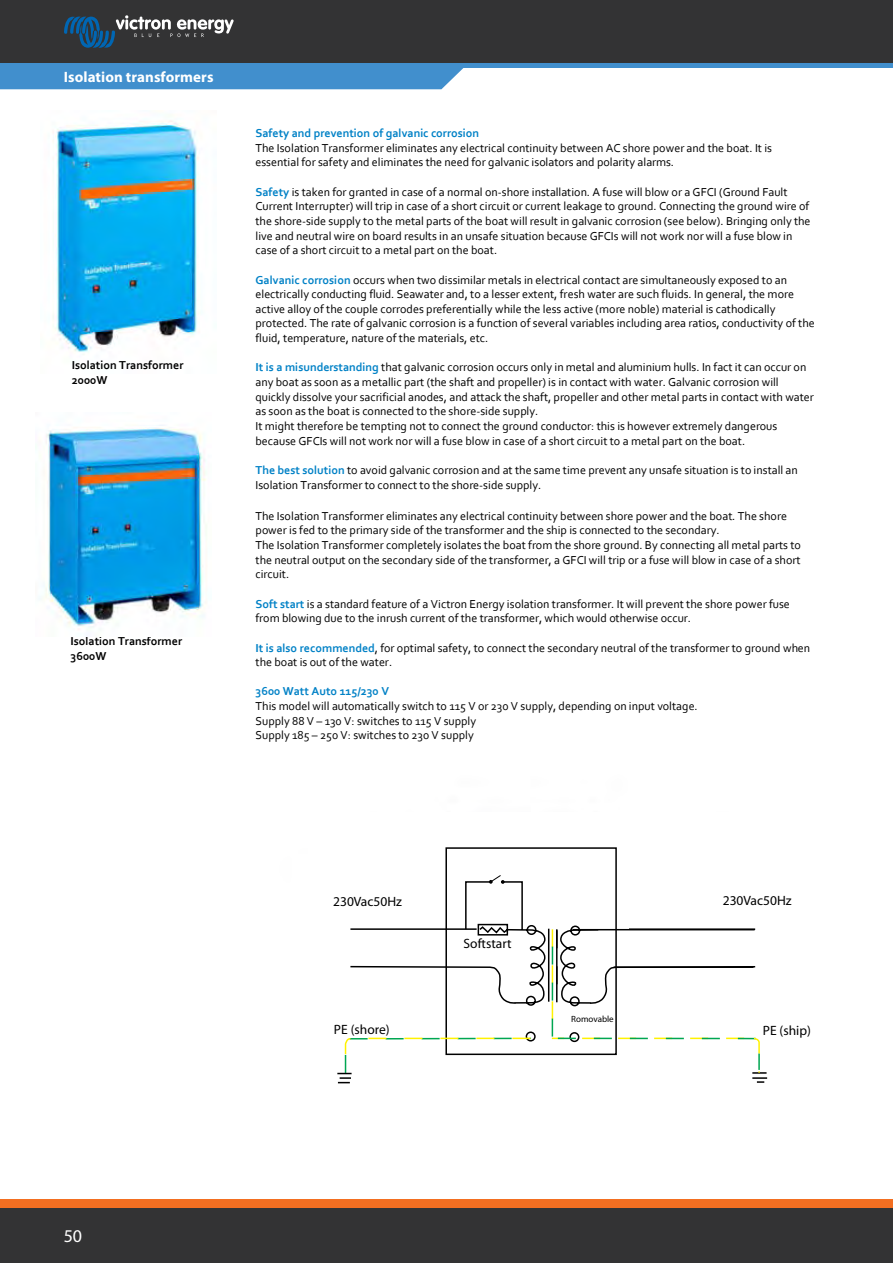
<style>
.page{position:relative;width:893px;height:1263px;background:#fff}
.page>*{position:absolute;margin:0;border:0;box-sizing:border-box;transform-origin:0 0}
.t1{font:18px "Myriad Pro";color:#fff}
.t2{font:700 15px "Myriad Pro";letter-spacing:.005em;color:#fff}
.t3{font:13.5px "Myriad";color:#000}
.t4{font:12px/14.5px "Corbel";color:#000}
.t5{font:700 12px "Corbel";letter-spacing:-.005em;color:#0081c6}
.t6{font:700 12px/15px "Corbel";letter-spacing:-.005em;color:#000}
.t7{font:9px "Myriad";color:#000}
.s1{font-weight:700;color:#0081c6}
</style>
<div class="page">
<div style="left:0;top:1208px;width:893px;height:55px;background:#333334"></div>
<div style="left:0;top:1199px;width:893px;height:9px;background:#f36f21"></div>
<div style="left:0;top:0;width:893px;height:64px;background:#333334"></div>
<svg style="left:64px;top:15px;width:170px;height:33px"></svg>
<hr style="left:0;top:64px;width:893px;height:4px;background:#418fcd">
<div style="left:0;top:68px;width:464px;height:21px;background:#418fcd"></div>
<img style="left:35px;top:425px;width:172px;height:203px">
<img style="left:53px;top:120px;width:146px;height:232px">
<svg style="left:337px;top:847px;width:430px;height:236px"></svg>
<p class="t2" style="left:64px;top:67px;width:151px">Isolation transformers</p>
<p class="t6" style="left:72px;top:357px;width:113px">Isolation Transformer<br>2000W</p>
<p class="t6" style="left:71px;top:633px;width:113px">Isolation Transformer<br>3600W</p>
<p class="t5" style="left:256px;top:126px;width:225px">Safety and prevention of galvanic corrosion</p>
<p class="t4" style="left:256px;top:140px;width:518px">The Isolation Transformer eliminates any electrical continuity between AC shore power and the boat. It is essential for safety and eliminates the need for galvanic isolators and polarity alarms.</p>
<p class="t4" style="left:256px;top:184px;width:557px"><span class="s1">Safety</span> is taken for granted in case of a normal on-shore installation. A fuse will blow or a GFCI (Ground Fault Current Interrupter) will trip in case of a short circuit or current leakage to ground. Connecting the ground wire of the shore-side supply to the metal parts of the boat will result in galvanic corrosion (see below). Bringing only the live and neutral wire on board results in an unsafe situation because GFCIs will not work nor will a fuse blow in case of a short circuit to a metal part on the boat.</p>
<p class="t4" style="left:256px;top:272px;width:561px"><span class="s1">Galvanic corrosion</span> occurs when two dissimilar metals in electrical contact are simultaneously exposed to an electrically conducting fluid. Seawater and, to a lesser extent, fresh water are such fluids. In general, the more active alloy of the couple corrodes preferentially while the less active (more noble) material is cathodically protected. The rate of galvanic corrosion is a function of several variables including area ratios, conductivity of the fluid, temperature, nature of the materials, etc.</p>
<p class="t4" style="left:256px;top:360px;width:560px"><span class="s1">It is a misunderstanding</span> that galvanic corrosion occurs only in metal and aluminium hulls. In fact it can occur on any boat as soon as a metallic part (the shaft and propeller) is in contact with water. Galvanic corrosion will quickly dissolve your sacrificial anodes, and attack the shaft, propeller and other metal parts in contact with water as soon as the boat is connected to the shore-side supply.<br>It might therefore be tempting not to connect the ground conductor: this is however extremely dangerous because GFCIs will not work nor will a fuse blow in case of a short circuit to a metal part on the boat.</p>
<p class="t4" style="left:256px;top:462px;width:544px"><span class="s1">The best solution</span> to avoid galvanic corrosion and at the same time prevent any unsafe situation is to install an<br>Isolation Transformer to connect to the shore-side supply.</p>
<p class="t4" style="left:256px;top:508px;width:547px">The Isolation Transformer eliminates any electrical continuity between shore power and the boat. The shore power is fed to the primary side of the transformer and the ship is connected to the secondary.<br>The Isolation Transformer completely isolates the boat from the shore ground. By connecting all metal parts to the neutral output on the secondary side of the transformer, a GFCI will trip or a fuse will blow in case of a short circuit.</p>
<p class="t4" style="left:256px;top:596px;width:536px"><span class="s1">Soft start</span> is a standard feature of a Victron Energy isolation transformer. It will prevent the shore power fuse from blowing due to the inrush current of the transformer, which would otherwise occur.</p>
<p class="t4" style="left:256px;top:640px;width:556px"><span class="s1">It is also recommended</span>, for optimal safety, to connect the secondary neutral of the transformer to ground when the boat is out of the water.</p>
<p class="t5" style="left:256px;top:684px;width:135px">3600 Watt Auto 115/230 V</p>
<p class="t4" style="left:256px;top:698px;width:444px">This model will automatically switch to 115 V or 230 V supply, depending on input voltage.<br>Supply 88 V – 130 V: switches to 115 V supply<br>Supply 185 – 250 V: switches to 230 V supply</p>
<p class="t3" style="left:333px;top:895px;width:70px">230Vac50Hz</p>
<p class="t3" style="left:723px;top:894px;width:70px">230Vac50Hz</p>
<p class="t3" style="left:464px;top:937px;width:50px">Softstart</p>
<p class="t7" style="left:571px;top:1015px;width:44px">Romovable</p>
<p class="t3" style="left:334px;top:1023px;width:57px">PE (shore)</p>
<p class="t3" style="left:763px;top:1024px;width:50px">PE (ship)</p>
<h1 class="t1" style="left:64px;top:1224px;width:20px">50</h1>
</div>
